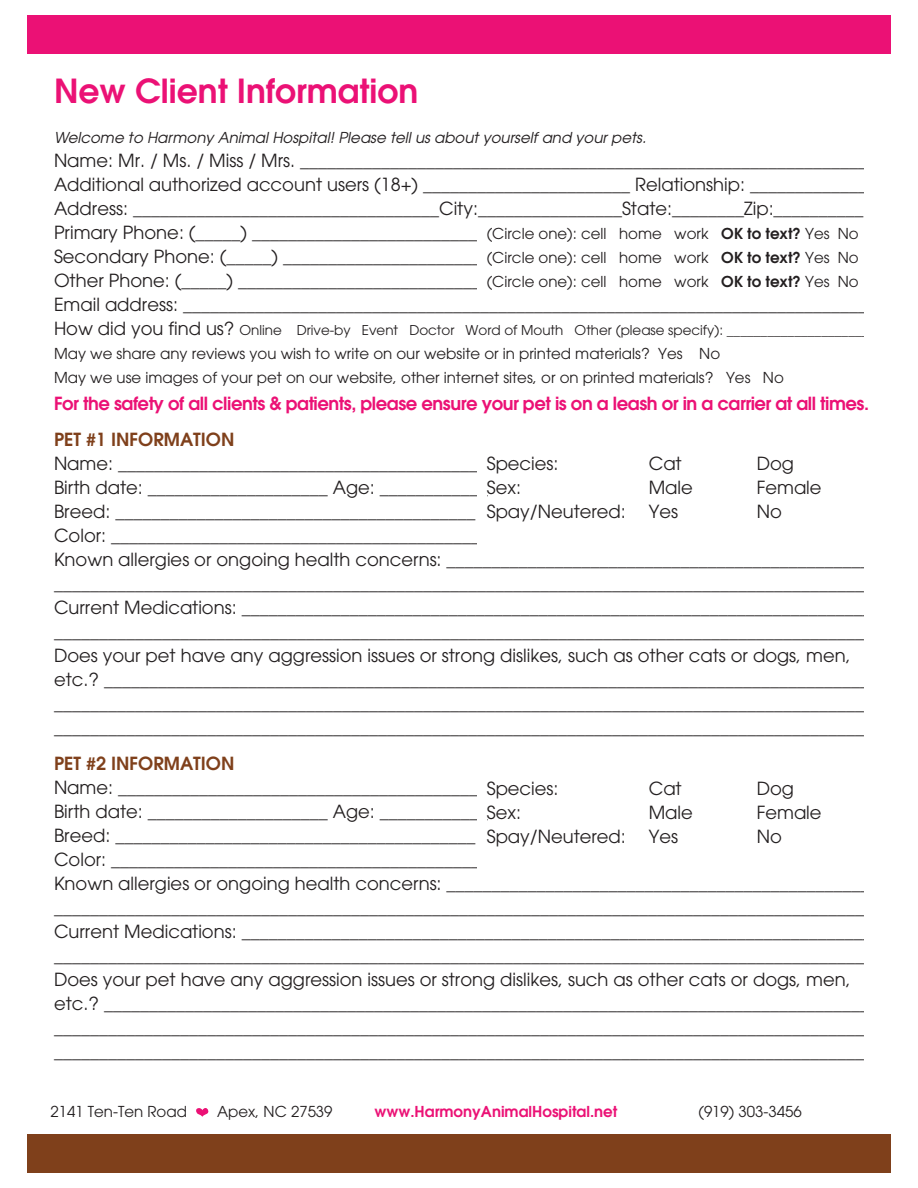
<style>
.page{position:relative;width:918px;height:1188px;background:#fff}
.page>*{position:absolute;margin:0;border:0;box-sizing:border-box;transform-origin:0 0}
.t1{font:600 33px "Avant Garde";color:#eb1175}
.t2{font:18px/24px "Avant Garde";color:#231f20}
.t3{font:600 18px "Avant Garde";letter-spacing:-.025em;color:#eb1175}
.t4{font:600 18px "Avant Garde";color:#7f401b}
.t5{font:15px/24px "Avant Garde";color:#231f20}
.t6{font:italic 15px "Avant Garde";color:#231f20}
.t7{font:600 15px "Avant Garde";color:#eb1175}
.t8{font:13.5px "Avant Garde";color:#231f20}
.s1{font-size:18px}
.s2{font-weight:600}
</style>
<div class="page">
<div style="left:27px;top:15px;width:864px;height:39px;background:#eb1175"></div>
<div style="left:27px;top:1134px;width:864px;height:39px;background:#7f401b"></div>
<svg style="left:196px;top:1108px;width:12px;height:9px"></svg>
<h1 class="t1" style="left:54px;top:70px;width:366px">New Client Information</h1>
<p class="t6" style="left:54px;top:129px;width:594px">Welcome to Harmony Animal Hospital! Please tell us about yourself and your pets.</p>
<p class="t2" style="left:54px;top:149px;width:815px">Name: Mr. / Ms. / Miss / Mrs. _______________________________________________________________ Additional authorized account users (18+) _______________________ Relationship: _____________ Address: __________________________________City:________________State:________Zip:__________ Primary Phone: (_____) __________________________<br>Secondary Phone: (_____) ______________________<br>Other Phone: (_____) ___________________________<br>Email address: ____________________________________________________________________________</p>
<p class="t8" style="left:54px;top:323px;width:823px"><span class="s1">How did you find us?</span> Online Drive-by Event Doctor Word of Mouth Other (please specify): ______________________</p>
<p class="t5" style="left:54px;top:342px;width:731px">May we share any reviews you wish to write on our website or in printed materials? Yes No<br>May we use images of your pet on our website, other internet sites, or on printed materials? Yes No</p>
<p class="t3" style="left:54px;top:392px;width:817px">For the safety of all clients &amp; patients, please ensure your pet is on a leash or in a carrier at all times.</p>
<p class="t4" style="left:54px;top:428px;width:182px">PET #1 INFORMATION</p>
<p class="t2" style="left:54px;top:452px;width:820px">Name: ________________________________________<br>Birth date: ____________________ Age: ____________Sex:<br>Breed: ________________________________________<br>Color: _________________________________________<br>Known allergies or ongoing health concerns: _______________________________________________ ___________________________________________________________________________________________ Current Medications: ______________________________________________________________________ ___________________________________________________________________________________________ Does your pet have any aggression issues or strong dislikes, such as other cats or dogs, men, etc.? _____________________________________________________________________________________ ___________________________________________________________________________________________ ___________________________________________________________________________________________</p>
<p class="t4" style="left:54px;top:752px;width:182px">PET #2 INFORMATION</p>
<p class="t2" style="left:54px;top:776px;width:820px">Name: ________________________________________<br>Birth date: ____________________ Age: ____________Sex:<br>Breed: ________________________________________<br>Color: _________________________________________<br>Known allergies or ongoing health concerns: _______________________________________________ ___________________________________________________________________________________________ Current Medications: ______________________________________________________________________ ___________________________________________________________________________________________ Does your pet have any aggression issues or strong dislikes, such as other cats or dogs, men, etc.? _____________________________________________________________________________________ ___________________________________________________________________________________________ ___________________________________________________________________________________________</p>
<p class="t5" style="left:487px;top:222px;width:374px;text-align:justify">(Circle one): cell home work <span class="s2">OK to text?</span> Yes No (Circle one): cell home work <span class="s2">OK to text?</span> Yes No (Circle one): cell home work <span class="s2">OK to text?</span> Yes No</p>
<p class="t2" style="left:487px;top:451px;width:73px">Species:</p>
<p class="t2" style="left:649px;top:451px;width:35px">Cat</p>
<p class="t2" style="left:757px;top:451px;width:39px">Dog</p>
<p class="t2" style="left:649px;top:475px;width:46px">Male</p>
<p class="t2" style="left:757px;top:475px;width:66px">Female</p>
<p class="t2" style="left:487px;top:499px;width:141px">Spay/Neutered:</p>
<p class="t2" style="left:649px;top:499px;width:31px">Yes</p>
<p class="t2" style="left:757px;top:499px;width:27px">No</p>
<p class="t2" style="left:487px;top:776px;width:73px">Species:</p>
<p class="t2" style="left:649px;top:776px;width:35px">Cat</p>
<p class="t2" style="left:757px;top:776px;width:39px">Dog</p>
<p class="t2" style="left:649px;top:800px;width:46px">Male</p>
<p class="t2" style="left:757px;top:800px;width:66px">Female</p>
<p class="t2" style="left:487px;top:824px;width:141px">Spay/Neutered:</p>
<p class="t2" style="left:649px;top:824px;width:31px">Yes</p>
<p class="t2" style="left:757px;top:824px;width:27px">No</p>
<p class="t5" style="left:50px;top:1099px;width:138px">2141 Ten-Ten Road</p>
<p class="t5" style="left:217px;top:1099px;width:117px">Apex, NC 27539</p>
<p class="t7" style="left:374px;top:1101px;width:244px">www.HarmonyAnimalHospital.net</p>
<p class="t5" style="left:698px;top:1099px;width:105px">(919) 303-3456</p>
</div>
